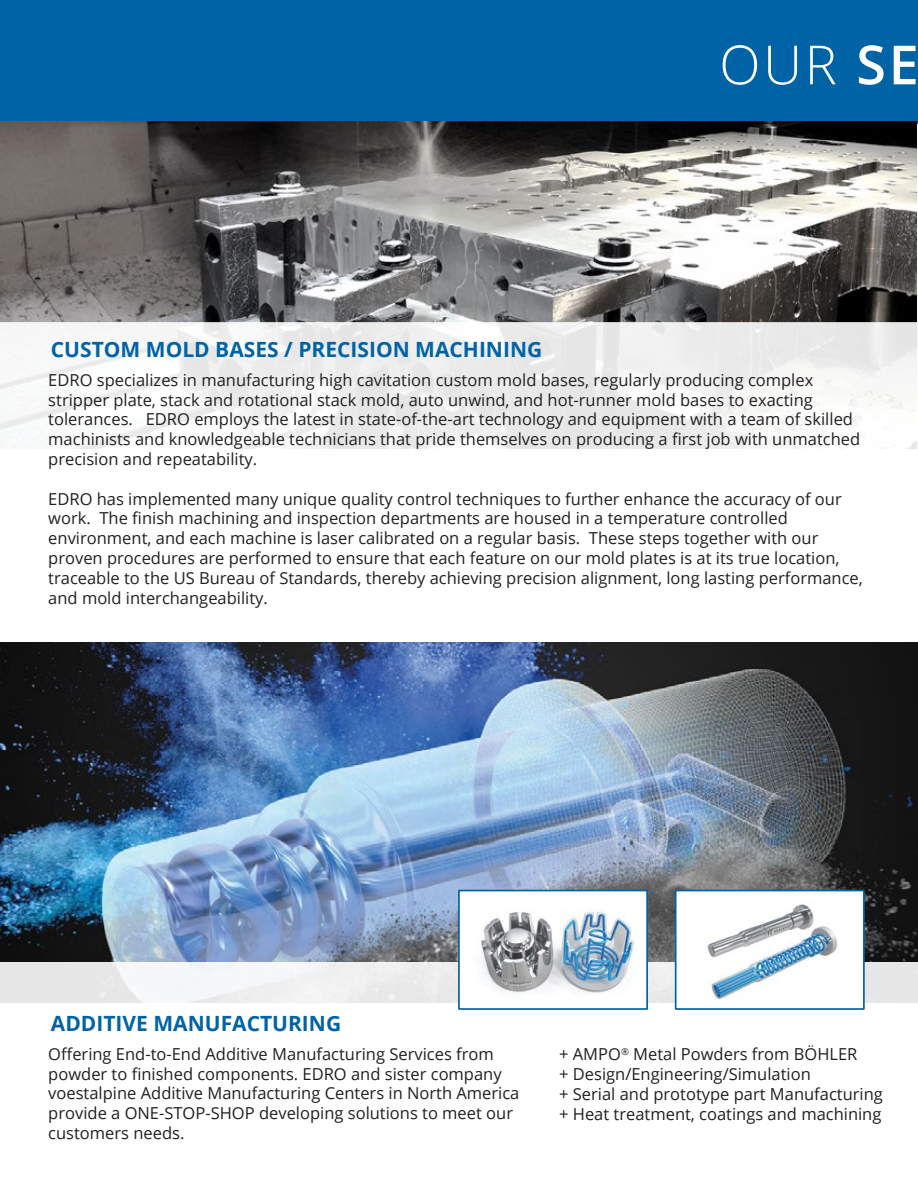
<style>
.page{position:relative;width:918px;height:1188px;background:#fff}
.page>*{position:absolute;margin:0;border:0;box-sizing:border-box;transform-origin:0 0}
.t1{font:300 54px "Open Sans";color:#fff}
.t2{font:700 21px "Open Sans";color:#0063a6}
.t3{font:16.5px/19.8px "Open Sans";color:#231f20}
.s1{font-weight:600}
</style>
<div class="page">
<div style="left:0;top:0;width:918px;height:123px;background:#0063a6"></div>
<img style="left:0;top:642px;width:918px;height:321px">
<img style="left:0;top:121px;width:917px;height:201px">
<svg style="left:0;top:322px;width:917px;height:127px;fill:#f0f0f0"></svg>
<div style="left:0;top:963px;width:918px;height:117px;background:linear-gradient(to bottom,#ededee,#fff)"></div>
<div style="left:676px;top:891px;width:188px;height:118px;background:#fff"></div>
<div style="left:675px;top:890px;width:190px;height:120px;border:2px solid #0063a6"></div>
<img style="left:707px;top:904px;width:131px;height:95px">
<div style="left:459px;top:891px;width:188px;height:118px;background:#fff"></div>
<div style="left:458px;top:890px;width:190px;height:120px;border:2px solid #0063a6"></div>
<img style="left:479px;top:911px;width:155px;height:82px">
<p class="t2" style="left:51px;top:334px;width:493px">CUSTOM MOLD BASES / PRECISION MACHINING</p>
<h1 class="t1" style="left:719px;top:28px;width:201px">OUR <span class="s1">SE</span></h1>
<p class="t3" style="left:48px;top:369px;width:813px">EDRO specializes in manufacturing high cavitation custom mold bases, regularly producing complex stripper plate, stack and rotational stack mold, auto unwind, and hot-runner mold bases to exacting tolerances. EDRO employs the latest in state-of-the-art technology and equipment with a team of skilled machinists and knowledgeable technicians that pride themselves on producing a first job with unmatched precision and repeatability.</p>
<p class="t3" style="left:48px;top:488px;width:816px">EDRO has implemented many unique quality control techniques to further enhance the accuracy of our work. The finish machining and inspection departments are housed in a temperature controlled environment, and each machine is laser calibrated on a regular basis. These steps together with our proven procedures are performed to ensure that each feature on our mold plates is at its true location, traceable to the US Bureau of Standards, thereby achieving precision alignment, long lasting performance, and mold interchangeability.</p>
<p class="t2" style="left:51px;top:1009px;width:292px">ADDITIVE MANUFACTURING</p>
<p class="t3" style="left:48px;top:1043px;width:473px">Offering End-to-End Additive Manufacturing Services from powder to finished components. EDRO and sister company voestalpine Additive Manufacturing Centers in North America provide a ONE-STOP-SHOP developing solutions to meet our customers needs.</p>
<p class="t3" style="left:559px;top:1044px;width:325px">+ AMPO<sup>®</sup> Metal Powders from BÖHLER<br>+ Design/Engineering/Simulation<br>+ Serial and prototype part Manufacturing + Heat treatment, coatings and machining</p>
</div>
